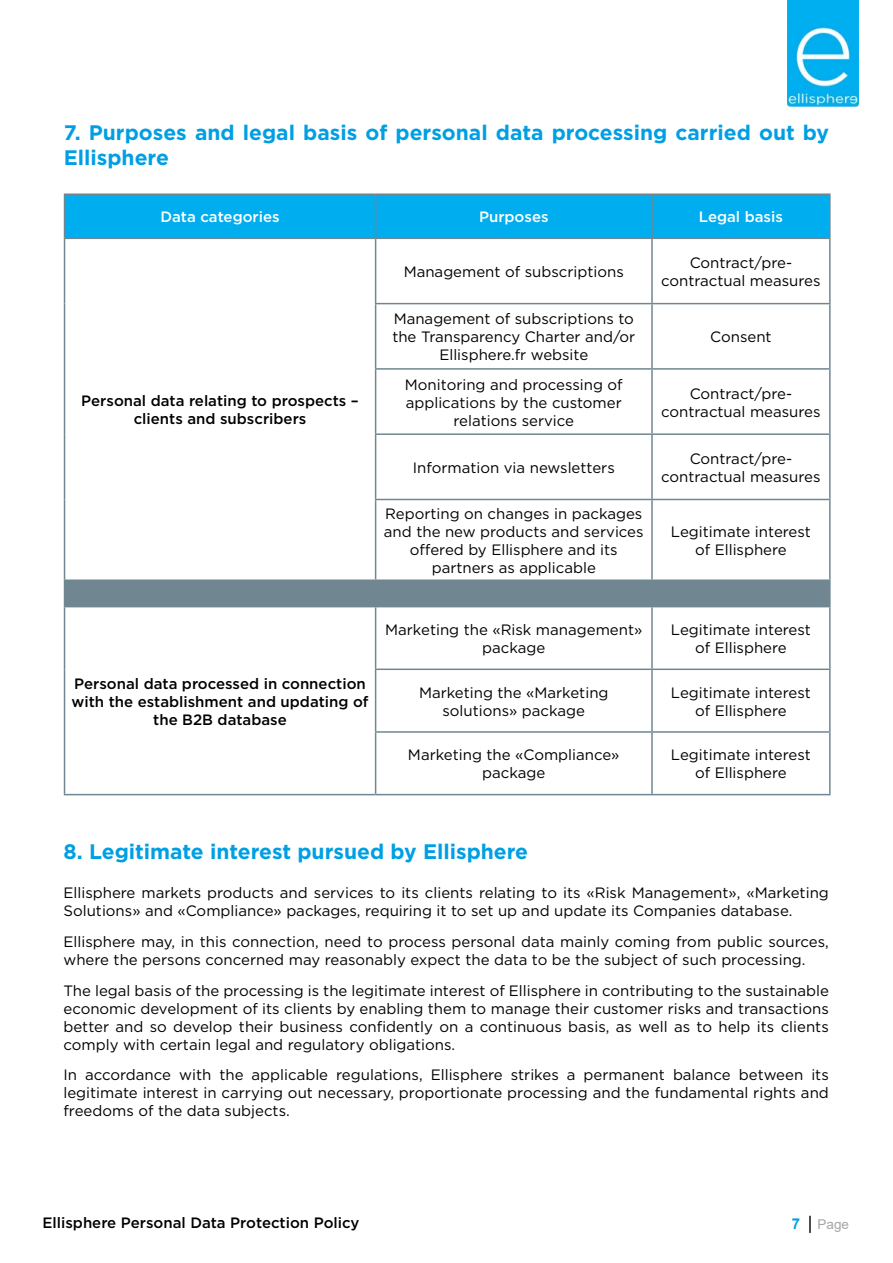
<style>
.page{position:relative;width:893px;height:1263px;background:#fff}
.page>*{position:absolute;margin:0;border:0;box-sizing:border-box;transform-origin:0 0}
.t1{font:700 21px/25.2px "Gotham";color:#009fe3}
.t2{font:15px/18px "Gotham";color:#000;text-align:center}
.t3{font:500 15px/18px "Gotham";color:#000;text-align:center}
.t4{font:500 15px "Gotham";color:#fff}
.t5{font:13.5px "Arial";color:#a6a6a6}
.s1{font-weight:700;font-size:15px;color:#009fe3}
.s2{font-size:18px;color:#000}
</style>
<div class="page">
<img style="left:787px;top:0;width:72px;height:107px">
<div style="left:65px;top:195px;width:764px;height:43px;background:#00aeef"></div>
<div style="left:65px;top:580px;width:765px;height:27px;background:#708691"></div>
<hr style="left:64px;top:193px;width:312px;height:2px;background:#708691">
<hr style="left:64px;top:195px;width:1px;height:43px;background:#708691">
<hr style="left:652px;top:193px;width:179px;height:2px;background:#708691">
<hr style="left:829px;top:195px;width:2px;height:43px;background:#708691">
<hr style="left:64px;top:238px;width:312px;height:1px;background:#708691">
<hr style="left:64px;top:239px;width:1px;height:65px;background:#708691">
<hr style="left:64px;top:304px;width:1px;height:65px;background:#708691">
<hr style="left:64px;top:369px;width:1px;height:65px;background:#708691">
<hr style="left:64px;top:434px;width:1px;height:65px;background:#708691">
<hr style="left:64px;top:499px;width:1px;height:80px;background:#708691">
<hr style="left:652px;top:238px;width:179px;height:1px;background:#708691">
<hr style="left:829px;top:239px;width:2px;height:64px;background:#708691">
<hr style="left:652px;top:499px;width:179px;height:1px;background:#708691">
<hr style="left:64px;top:794px;width:312px;height:1px;background:#708691">
<hr style="left:829px;top:607px;width:2px;height:61px;background:#708691">
<hr style="left:375px;top:731px;width:277px;height:2px;background:#708691">
<hr style="left:376px;top:794px;width:276px;height:1px;background:#708691">
<hr style="left:376px;top:193px;width:276px;height:2px;background:#708691">
<hr style="left:375px;top:195px;width:1px;height:43px;background:#708691">
<hr style="left:651px;top:195px;width:2px;height:43px;background:#708691">
<hr style="left:376px;top:238px;width:276px;height:1px;background:#708691">
<hr style="left:375px;top:239px;width:1px;height:64px;background:#708691">
<hr style="left:651px;top:239px;width:2px;height:64px;background:#708691">
<hr style="left:652px;top:303px;width:179px;height:1px;background:#708691">
<hr style="left:829px;top:304px;width:2px;height:64px;background:#708691">
<hr style="left:651px;top:370px;width:2px;height:63px;background:#708691">
<hr style="left:652px;top:433px;width:179px;height:2px;background:#708691">
<hr style="left:375px;top:303px;width:277px;height:1px;background:#708691">
<hr style="left:375px;top:304px;width:1px;height:64px;background:#708691">
<hr style="left:651px;top:304px;width:2px;height:64px;background:#708691">
<hr style="left:375px;top:368px;width:277px;height:2px;background:#708691">
<hr style="left:375px;top:370px;width:1px;height:63px;background:#708691">
<hr style="left:652px;top:368px;width:179px;height:2px;background:#708691">
<hr style="left:829px;top:370px;width:2px;height:63px;background:#708691">
<hr style="left:829px;top:435px;width:2px;height:64px;background:#708691">
<hr style="left:829px;top:500px;width:2px;height:79px;background:#708691">
<hr style="left:375px;top:433px;width:277px;height:2px;background:#708691">
<hr style="left:375px;top:435px;width:1px;height:64px;background:#708691">
<hr style="left:651px;top:435px;width:2px;height:64px;background:#708691">
<hr style="left:375px;top:499px;width:277px;height:1px;background:#708691">
<hr style="left:375px;top:500px;width:1px;height:79px;background:#708691">
<hr style="left:651px;top:500px;width:2px;height:79px;background:#708691">
<hr style="left:64px;top:607px;width:1px;height:62px;background:#708691">
<hr style="left:64px;top:669px;width:1px;height:63px;background:#708691">
<hr style="left:375px;top:670px;width:1px;height:61px;background:#708691">
<hr style="left:64px;top:732px;width:1px;height:62px;background:#708691">
<hr style="left:375px;top:733px;width:1px;height:61px;background:#708691">
<hr style="left:375px;top:607px;width:1px;height:61px;background:#708691">
<hr style="left:651px;top:607px;width:2px;height:61px;background:#708691">
<hr style="left:375px;top:668px;width:277px;height:2px;background:#708691">
<hr style="left:652px;top:668px;width:179px;height:2px;background:#708691">
<hr style="left:651px;top:670px;width:2px;height:61px;background:#708691">
<hr style="left:829px;top:670px;width:2px;height:61px;background:#708691">
<hr style="left:652px;top:731px;width:179px;height:2px;background:#708691">
<hr style="left:651px;top:733px;width:2px;height:61px;background:#708691">
<hr style="left:829px;top:733px;width:2px;height:61px;background:#708691">
<hr style="left:652px;top:794px;width:179px;height:1px;background:#708691">
<hr style="left:64px;top:579px;width:312px;height:2px;background:#708691">
<svg style="left:64px;top:581px;width:1px;height:25px"></svg>
<hr style="left:376px;top:579px;width:276px;height:2px;background:#708691">
<hr style="left:652px;top:579px;width:179px;height:2px;background:#708691">
<hr style="left:829px;top:581px;width:2px;height:25px;background:#708691">
<hr style="left:64px;top:606px;width:312px;height:1px;background:#708691">
<hr style="left:652px;top:606px;width:179px;height:1px;background:#708691">
<h1 class="t1" style="left:64px;top:120px;width:767px">7. Purposes and legal basis of personal data processing carried out by<br>Ellisphere</h1>
<p class="t4" style="left:160px;top:207px;width:121px">Data categories</p>
<p class="t4" style="left:479px;top:207px;width:71px">Purposes</p>
<p class="t4" style="left:699px;top:207px;width:86px">Legal basis</p>
<p class="t3" style="left:81px;top:392px;width:279px">Personal data relating to prospects – clients and subscribers</p>
<p class="t2" style="left:404px;top:262px;width:222px">Management of subscriptions</p>
<p class="t2" style="left:661px;top:253px;width:161px">Contract/pre&shy;contractual measures</p>
<p class="t2" style="left:392px;top:310px;width:244px">Management of subscriptions to the Transparency Charter and/or<br>Ellisphere.fr website</p>
<p class="t2" style="left:710px;top:328px;width:63px">Consent</p>
<p class="t2" style="left:405px;top:375px;width:219px">Monitoring and processing of applications by the customer relations service</p>
<p class="t2" style="left:661px;top:384px;width:161px">Contract/pre&shy;contractual measures</p>
<p class="t2" style="left:413px;top:458px;width:204px">Information via newsletters</p>
<p class="t2" style="left:661px;top:449px;width:161px">Contract/pre&shy;contractual measures</p>
<p class="t2" style="left:384px;top:504px;width:261px">Reporting on changes in packages and the new products and services offered by Ellisphere and its partners as applicable</p>
<p class="t2" style="left:671px;top:522px;width:141px">Legitimate interest of Ellisphere</p>
<p class="t3" style="left:72px;top:674px;width:298px">Personal data processed in connection with the establishment and updating of the B2B database</p>
<p class="t2" style="left:385px;top:620px;width:259px">Marketing the «Risk management» package</p>
<p class="t2" style="left:671px;top:620px;width:141px">Legitimate interest of Ellisphere</p>
<p class="t2" style="left:419px;top:683px;width:191px">Marketing the «Marketing solutions» package</p>
<p class="t2" style="left:671px;top:683px;width:141px">Legitimate interest of Ellisphere</p>
<p class="t2" style="left:408px;top:746px;width:213px">Marketing the «Compliance» package</p>
<p class="t2" style="left:671px;top:746px;width:141px">Legitimate interest of Ellisphere</p>
<h1 class="t1" style="left:63px;top:839px;width:466px">8. Legitimate interest pursued by Ellisphere</h1>
<p class="t2" style="left:63px;top:883px;width:767px;text-align:left">Ellisphere markets products and services to its clients relating to its «Risk Management», «Marketing<br>Solutions» and «Compliance» packages, requiring it to set up and update its Companies database.</p>
<p class="t2" style="left:63px;top:932px;width:767px;text-align:left">Ellisphere may, in this connection, need to process personal data mainly coming from public sources, where the persons concerned may reasonably expect the data to be the subject of such processing.</p>
<p class="t2" style="left:63px;top:981px;width:767px;text-align:justify">The legal basis of the processing is the legitimate interest of Ellisphere in contributing to the sustainable economic development of its clients by enabling them to manage their customer risks and transactions better and so develop their business confidently on a continuous basis, as well as to help its clients comply with certain legal and regulatory obligations.</p>
<p class="t2" style="left:63px;top:1066px;width:767px;text-align:justify">In accordance with the applicable regulations, Ellisphere strikes a permanent balance between its legitimate interest in carrying out necessary, proportionate processing and the fundamental rights and freedoms of the data subjects.</p>
<p class="t3" style="left:43px;top:1214px;width:319px">Ellisphere Personal Data Protection Policy</p>
<p class="t5" style="left:792px;top:1215px;width:59px"><span class="s1">7</span> <span class="s2">|</span> Page</p>
</div>
